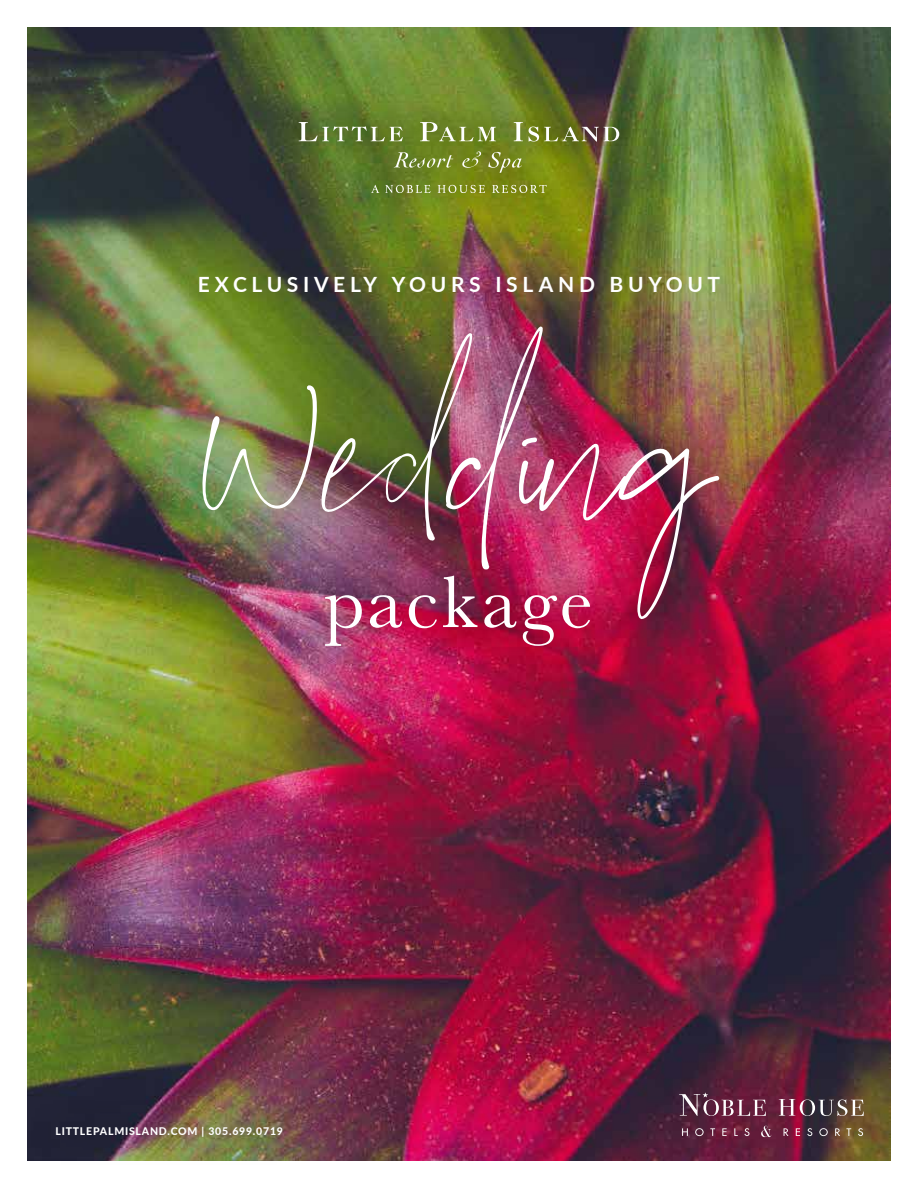
<style>
.page{position:relative;width:918px;height:1188px;background:#fff}
.page>*{position:absolute;margin:0;border:0;box-sizing:border-box;transform-origin:0 0}
.t1{font:242.4px "Muster";letter-spacing:.01em;color:#fff}
.t2{font:76.5px "Baskerville";letter-spacing:.04em;color:#fff}
.t3{font:700 21px "Lato";letter-spacing:.225em;color:#fff}
.t4{font:800 10.5px "Lato";letter-spacing:.075em;color:#fff}
</style>
<div class="page">
<img style="left:27px;top:27px;width:864px;height:1134px">
<div style="left:303px;top:551px;width:311px;height:120px;background:#000;opacity:.75"></div>
<div style="left:29px;top:1099px;width:280px;height:66px;background:#000;opacity:.75"></div>
<img style="left:158px;top:285px;width:601px;height:374px">
<img style="left:238px;top:85px;width:425px;height:133px">
<img style="left:644px;top:1065px;width:238px;height:89px">
<h3 class="t3" style="left:198px;top:269px;width:524px">EXCLUSIVELY YOURS ISLAND BUYOUT</h3>
<h1 class="t1" style="left:202px;top:275px;width:515px">Wedding</h1>
<h2 class="t2" style="left:325px;top:554px;width:270px">package</h2>
<p class="t4" style="left:56px;top:1124px;width:229px">LITTLEPALMISLAND.COM | 305.699.0719</p>
</div>
